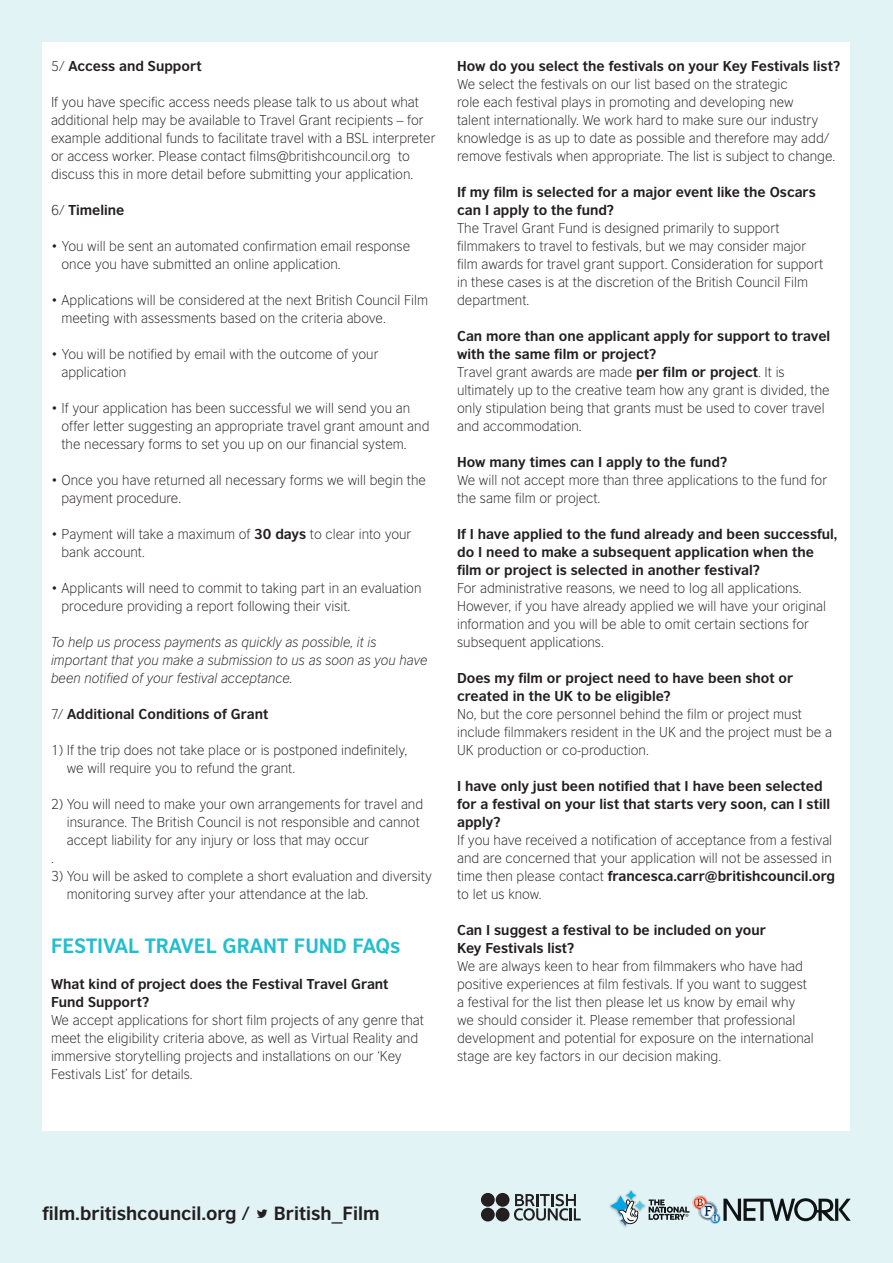
<style>
.page{position:relative;width:893px;height:1263px;background:#e1f3f5}
.page>*{position:absolute;margin:0;border:0;box-sizing:border-box;transform-origin:0 0}
.t1{font:700 19.5px "British Council Sans";color:#21bece}
.t2{font:700 18px "British Council Sans";color:#231f20}
.t3{font:300 13.5px/18px "British Council Sans";color:#231f20}
.t4{font:700 13.5px/18px "British Council Sans";color:#231f20}
.t5{font:italic 300 13.5px/18px "British Council Sans";color:#231f20}
.s1{font-weight:300}
.s2{font-weight:700}
.s3{font-family:"Socialico";font-weight:400}
</style>
<div class="page">
<div style="left:43px;top:43px;width:807px;height:1088px;background:#fff"></div>
<svg style="left:514px;top:1194px;width:67px;height:26px"></svg>
<div style="left:481px;top:1193px;width:14px;height:14px;background:#231f20;border-radius:50%"></div>
<div style="left:496px;top:1193px;width:13px;height:14px;background:#231f20;border-radius:50%"></div>
<div style="left:481px;top:1208px;width:14px;height:13px;background:#231f20;border-radius:50%"></div>
<div style="left:496px;top:1208px;width:13px;height:13px;background:#231f20;border-radius:50%"></div>
<svg style="left:611px;top:1190px;width:240px;height:35px"></svg>
<p class="t4" style="left:51px;top:56px;width:152px"><span class="s1">5/</span> Access and Support</p>
<p class="t3" style="left:51px;top:93px;width:386px">If you have specific access needs please talk to us about what additional help may be available to Travel Grant recipients – for example additional funds to facilitate travel with a BSL interpreter or access worker. Please contact films@britishcouncil.org to discuss this in more detail before submitting your application.</p>
<p class="t4" style="left:51px;top:200px;width:75px"><span class="s1">6/</span> Timeline</p>
<p class="t3" style="left:61px;top:237px;width:350px;text-indent:-10px">• You will be sent an automated confirmation email response once you have submitted an online application.</p>
<p class="t3" style="left:61px;top:291px;width:368px;text-indent:-10px">• Applications will be considered at the next British Council Film meeting with assessments based on the criteria above.</p>
<p class="t3" style="left:61px;top:345px;width:319px;text-indent:-10px">• You will be notified by email with the outcome of your application</p>
<p class="t3" style="left:61px;top:399px;width:369px;text-indent:-10px">• If your application has been successful we will send you an offer letter suggesting an appropriate travel grant amount and the necessary forms to set you up on our financial system.</p>
<p class="t3" style="left:61px;top:471px;width:366px;text-indent:-10px">• Once you have returned all necessary forms we will begin the payment procedure.</p>
<p class="t3" style="left:61px;top:525px;width:351px;text-indent:-10px">• Payment will take a maximum of <span class="s2">30 days</span> to clear into your bank account.</p>
<p class="t3" style="left:61px;top:579px;width:361px;text-indent:-10px">• Applicants will need to commit to taking part in an evaluation procedure providing a report following their visit.</p>
<p class="t5" style="left:51px;top:633px;width:378px">To help us process payments as quickly as possible, it is important that you make a submission to us as soon as you have been notified of your festival acceptance.</p>
<p class="t4" style="left:51px;top:704px;width:219px"><span class="s1">7/</span> Additional Conditions of Grant</p>
<p class="t3" style="left:67px;top:741px;width:342px;text-indent:-16px">1) If the trip does not take place or is postponed indefinitely, we will require you to refund the grant.</p>
<p class="t3" style="left:51px;top:795px;width:374px">2) You will need to make your own arrangements for travel and</p>
<p class="t3" style="left:67px;top:813px;width:355px">insurance. The British Council is not responsible and cannot</p>
<p class="t3" style="left:67px;top:831px;width:304px">accept liability for any injury or loss that may occur</p>
<p class="t3" style="left:51px;top:849px;width:4px">.</p>
<p class="t3" style="left:67px;top:867px;width:367px;text-indent:-16px">3) You will be asked to complete a short evaluation and diversity monitoring survey after your attendance at the lab.</p>
<h1 class="t1" style="left:51px;top:933px;width:351px">FESTIVAL TRAVEL GRANT FUND FAQs</h1>
<p class="t4" style="left:51px;top:974px;width:339px">What kind of project does the Festival Travel Grant<br>Fund Support?</p>
<p class="t3" style="left:51px;top:1011px;width:374px">We accept applications for short film projects of any genre that meet the eligibility criteria above, as well as Virtual Reality and immersive storytelling projects and installations on our ‘Key Festivals List’ for details.</p>
<p class="t4" style="left:457px;top:56px;width:384px">How do you select the festivals on your Key Festivals list?</p>
<p class="t3" style="left:457px;top:75px;width:380px">We select the festivals on our list based on the strategic<br>role each festival plays in promoting and developing new<br>talent internationally. We work hard to make sure our industry knowledge is as up to date as possible and therefore may add/ remove festivals when appropriate. The list is subject to change.</p>
<p class="t4" style="left:457px;top:182px;width:360px">If my film is selected for a major event like the Oscars can I apply to the fund?</p>
<p class="t3" style="left:457px;top:219px;width:368px">The Travel Grant Fund is designed primarily to support filmmakers to travel to festivals, but we may consider major film awards for travel grant support. Consideration for support in these cases is at the discretion of the British Council Film department.</p>
<p class="t3" style="left:457px;top:327px;width:375px"><span class="s2">Can more than one applicant apply for support to travel with the same film or project?<br></span>Travel grant awards are made <span class="s2">per film or project</span>. It is ultimately up to the creative team how any grant is divided, the only stipulation being that grants must be used to cover travel and accommodation.</p>
<p class="t4" style="left:457px;top:452px;width:272px">How many times can I apply to the fund?</p>
<p class="t3" style="left:457px;top:471px;width:372px">We will not accept more than three applications to the fund for the same film or project.</p>
<p class="t4" style="left:457px;top:524px;width:382px">If I have applied to the fund already and been successful, do I need to make a subsequent application when the film or project is selected in another festival?</p>
<p class="t3" style="left:457px;top:579px;width:371px">For administrative reasons, we need to log all applications.<br>However, if you have already applied we will have your original information and you will be able to omit certain sections for subsequent applications.</p>
<p class="t4" style="left:457px;top:668px;width:338px">Does my film or project need to have been shot or created in the UK to be eligible?</p>
<p class="t3" style="left:457px;top:705px;width:376px">No, but the core personnel behind the film or project must include filmmakers resident in the UK and the project must be a<br>UK production or co-production.</p>
<p class="t4" style="left:457px;top:776px;width:374px">I have only just been notified that I have been selected for a festival on your list that starts very soon, can I still apply?</p>
<p class="t3" style="left:457px;top:831px;width:379px">If you have received a notification of acceptance from a festival and are concerned that your application will not be assessed in time then please contact <span class="s2">francesca.carr@britishcouncil.org </span>to let us know.</p>
<p class="t4" style="left:457px;top:920px;width:310px">Can I suggest a festival to be included on your<br>Key Festivals list?</p>
<p class="t3" style="left:457px;top:957px;width:358px">We are always keen to hear from filmmakers who have had positive experiences at film festivals. If you want to suggest a festival for the list then please let us know by email why we should consider it. Please remember that professional development and potential for exposure on the international stage are key factors in our decision making.</p>
<h2 class="t2" style="left:43px;top:1202px;width:338px">film.britishcouncil.org / <span class="s3">L</span> British_Film</h2>
</div>
